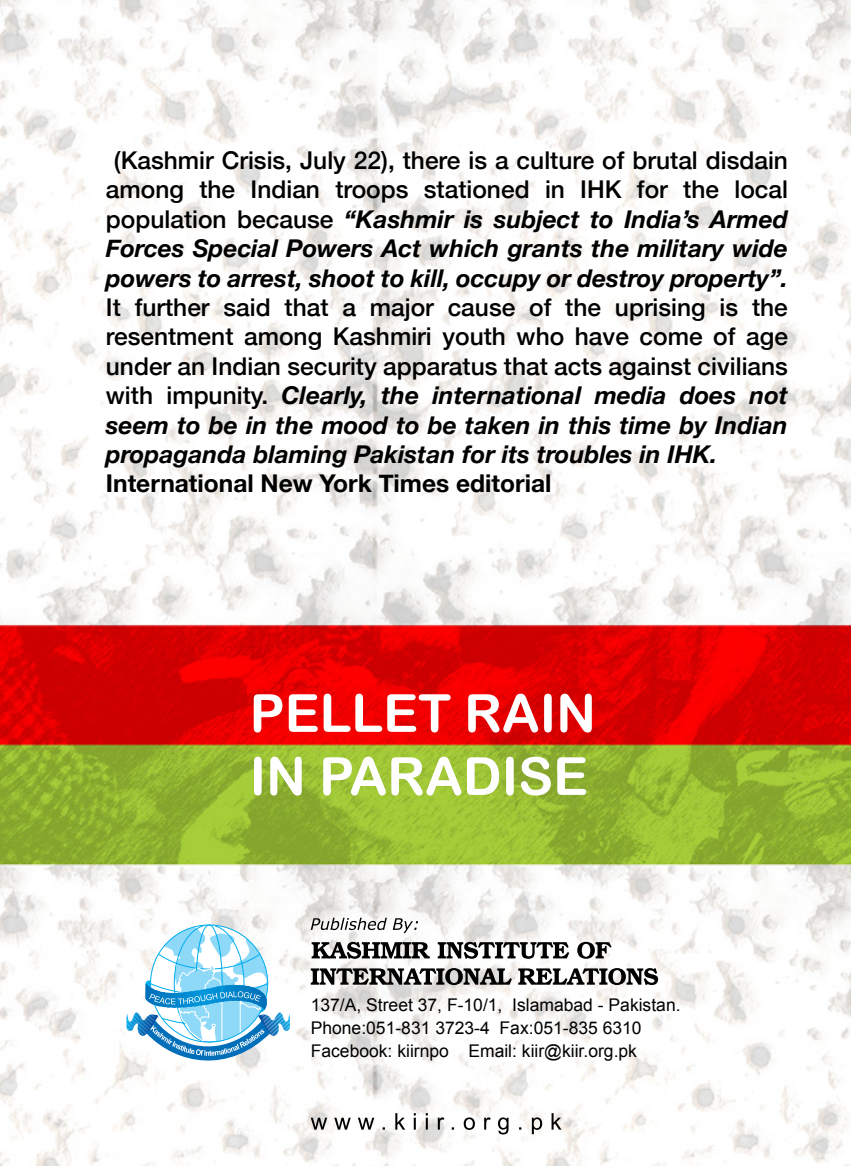
<style>
.page{position:relative;width:851px;height:1166px;background:#fff}
.page>*{position:absolute;margin:0;border:0;box-sizing:border-box;transform-origin:0 0}
.t1{font:52.5px/63px "Arial Rounded MT Bold";color:#fff}
.t2{font:500 24.5px/29.4px "Helvetica Neue";color:#000;text-align:justify}
.t3{font:italic 700 24.5px/29.4px "Helvetica Neue";color:#000;text-align:center}
.t4{font:700 24.5px "Helvetica Neue";color:#000}
.t5{font:17.5px/22.8px "Arial";color:#000}
.s1{font-weight:500;font-style:normal}
.s2{font-weight:700;font-style:italic}
</style>
<div class="page">
<img style="left:0;top:0;width:850px;height:1166px">
<svg style="left:126px;top:924px;width:164px;height:149px"></svg>
<svg style="left:311px;top:917px;width:107px;height:16px"></svg>
<svg style="left:311px;top:1117px;width:63px;height:12px"></svg>
<svg style="left:382px;top:1113px;width:62px;height:16px"></svg>
<svg style="left:451px;top:1113px;width:110px;height:21px"></svg>
<svg style="left:518px;top:968px;width:140px;height:17px"></svg>
<svg style="left:311px;top:968px;width:201px;height:17px"></svg>
<svg style="left:437px;top:941px;width:132px;height:17px"></svg>
<svg style="left:577px;top:941px;width:34px;height:17px"></svg>
<svg style="left:311px;top:941px;width:119px;height:17px"></svg>
<p class="t3" style="left:106px;top:146px;width:683px"><span class="s1">(Kashmir Crisis, July 22), there is a culture of brutal disdain among the Indian troops stationed in IHK for the local population because</span> “Kashmir is subject to India’s Armed Forces Special Powers Act which grants the military wide powers to arrest, shoot to kill, occupy or destroy property”.</p>
<p class="t2" style="left:106px;top:290px;width:683px">It further said that a major cause of the uprising is the resentment among Kashmiri youth who have come of age under an Indian security apparatus that acts against civilians with impunity. <span class="s2">Clearly, the international media does not seem to be in the mood to be taken in this time by Indian propaganda blaming Pakistan for its troubles in IHK.</span></p>
<p class="t4" style="left:106px;top:464px;width:447px">International New York Times editorial</p>
<h1 class="t1" style="left:249px;top:681px;width:348px">PELLET RAIN<br>IN PARADISE</h1>
<p class="t5" style="left:311px;top:993px;width:371px">137/A, Street 37, F-10/1, Islamabad - Pakistan.<br>Phone:051-831 3723-4 Fax:051-835 6310<br>Facebook: kiirnpo Email: kiir@kiir.org.pk</p>
</div>
